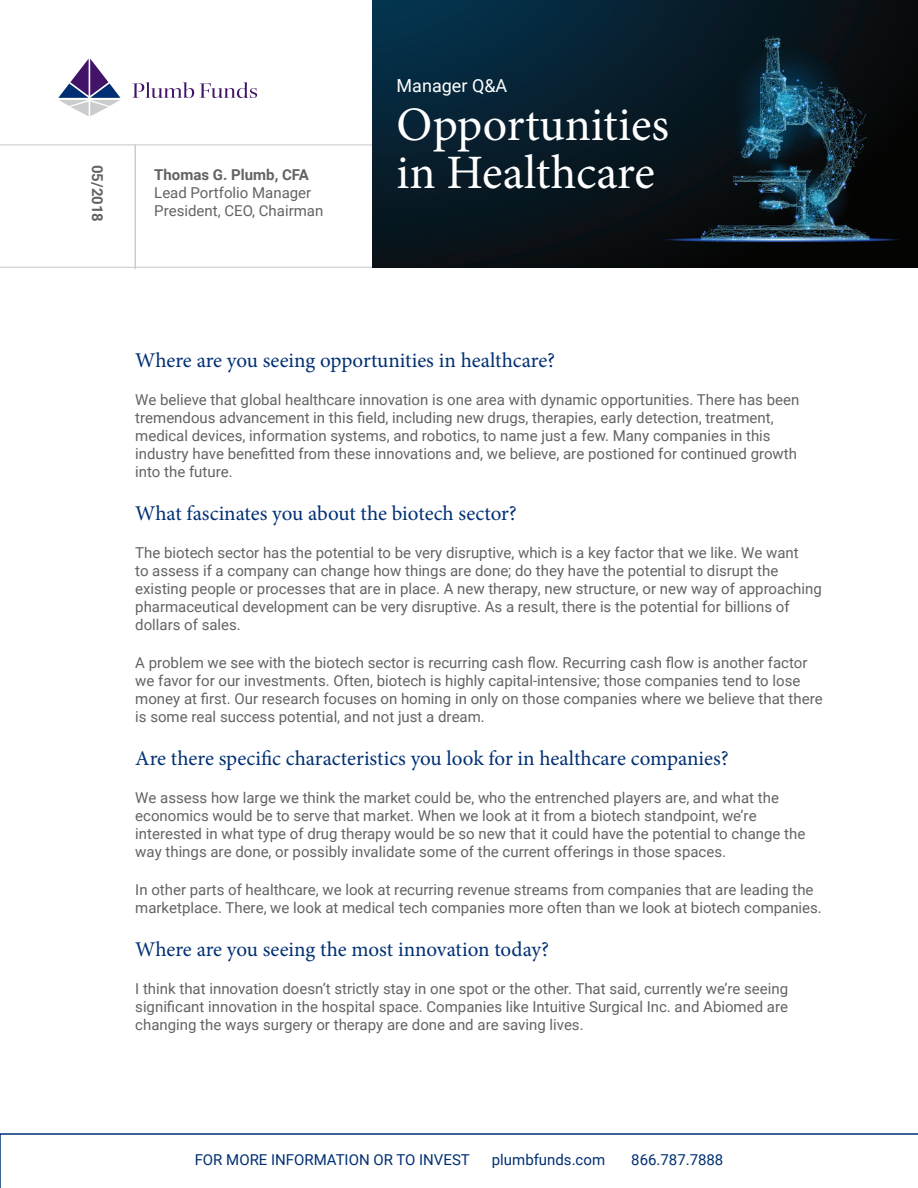
<style>
.page{position:relative;width:918px;height:1188px;background:#fff}
.page>*{position:absolute;margin:0;border:0;box-sizing:border-box;transform-origin:0 0}
.t1{font:48px "Minion Pro";color:#fff}
.Plumb_Question{font:21px "Minion Pro";letter-spacing:-.005em;color:#002f73}
.t2{font:18px "Roboto";color:#fff}
.Plumb_Answer{font:15px/18px "Roboto";color:#636366}
.t3{font:15px "Roboto";color:#002f73}
.t4{font:700 15px "Roboto";color:#636366}
</style>
<div class="page">
<hr style="left:0;top:267px;width:918px;height:1px;background:#cbccce">
<svg style="left:58px;top:59px;width:62px;height:57px"></svg>
<svg style="left:132px;top:82px;width:125px;height:16px"></svg>
<hr style="left:0;top:144px;width:859px;height:1px;background:#cbccce">
<hr style="left:135px;top:144px;width:1px;height:125px;background:#cbccce">
<svg style="left:0;top:1133px;width:918px;height:55px"></svg>
<img style="left:373px;top:0;width:545px;height:268px">
<p class="t4" style="left:108px;top:165px;width:59px;rotate:90deg">05/2018</p>
<p class="t4" style="left:154px;top:164px;width:156px">Thomas G. Plumb, CFA</p>
<p class="Plumb_Answer" style="left:154px;top:183px;width:159px">Lead Portfolio Manager</p>
<p class="Plumb_Answer" style="left:154px;top:201px;width:171px">President, CEO, Chairman</p>
<p class="t2" style="left:397px;top:73px;width:112px">Manager Q&amp;A</p>
<p class="t1" style="left:397px;top:92px;width:274px">Opportunities</p>
<p class="t1" style="left:397px;top:140px;width:260px">in Healthcare</p>
<p class="Plumb_Question" style="left:135px;top:346px;width:422px">Where are you seeing opportunities in healthcare?</p>
<p class="Plumb_Answer" style="left:135px;top:390px;width:666px">We believe that global healthcare innovation is one area with dynamic opportunities. There has been tremendous advancement in this field, including new drugs, therapies, early detection, treatment, medical devices, information systems, and robotics, to name just a few. Many companies in this industry have benefitted from these innovations and, we believe, are postioned for continued growth into the future.</p>
<p class="Plumb_Question" style="left:135px;top:499px;width:383px">What fascinates you about the biotech sector?</p>
<p class="Plumb_Answer" style="left:135px;top:543px;width:688px">The biotech sector has the potential to be very disruptive, which is a key factor that we like. We want<br>to assess if a company can change how things are done; do they have the potential to disrupt the existing people or processes that are in place. A new therapy, new structure, or new way of approaching pharmaceutical development can be very disruptive. As a result, there is the potential for billions of dollars of sales.</p>
<p class="Plumb_Answer" style="left:135px;top:653px;width:689px">A problem we see with the biotech sector is recurring cash flow. Recurring cash flow is another factor we favor for our investments. Often, biotech is highly capital-intensive; those companies tend to lose money at first. Our research focuses on homing in only on those companies where we believe that there is some real success potential, and not just a dream.</p>
<p class="Plumb_Question" style="left:135px;top:744px;width:595px">Are there specific characteristics you look for in healthcare companies?</p>
<p class="Plumb_Answer" style="left:135px;top:788px;width:672px">We assess how large we think the market could be, who the entrenched players are, and what the economics would be to serve that market. When we look at it from a biotech standpoint, we’re interested in what type of drug therapy would be so new that it could have the potential to change the way things are done, or possibly invalidate some of the current offerings in those spaces.</p>
<p class="Plumb_Answer" style="left:135px;top:880px;width:688px">In other parts of healthcare, we look at recurring revenue streams from companies that are leading the marketplace. There, we look at medical tech companies more often than we look at biotech companies.</p>
<p class="Plumb_Question" style="left:135px;top:935px;width:415px">Where are you seeing the most innovation today?</p>
<p class="Plumb_Answer" style="left:135px;top:979px;width:654px;text-align:justify">I think that innovation doesn’t strictly stay in one spot or the other. That said, currently we’re seeing significant innovation in the hospital space. Companies like Intuitive Surgical Inc. and Abiomed are changing the ways surgery or therapy are done and are saving lives.</p>
<p class="t3" style="left:195px;top:1149px;width:277px">FOR MORE INFORMATION OR TO INVEST</p>
<p class="t3" style="left:492px;top:1149px;width:115px">plumbfunds.com</p>
<p class="t3" style="left:631px;top:1149px;width:94px">866.787.7888</p>
</div>
